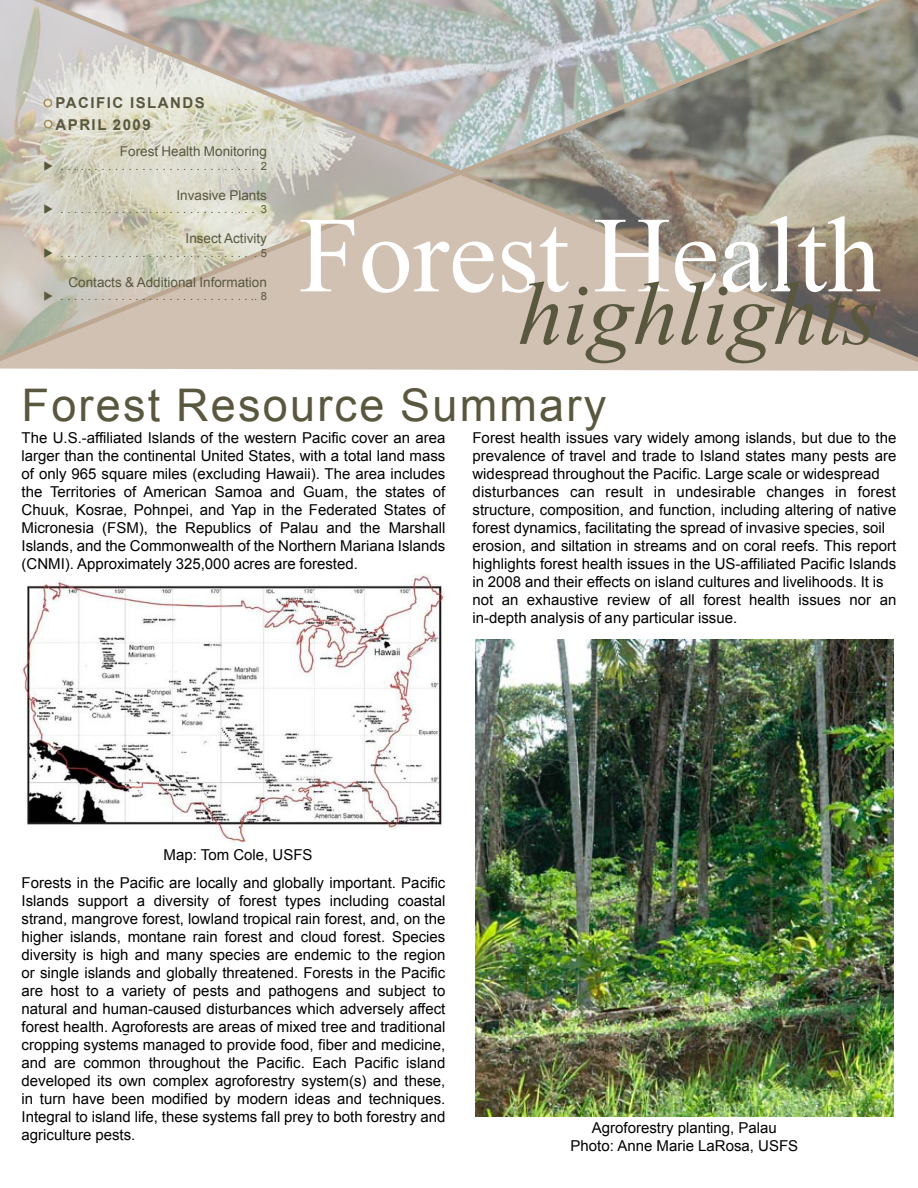
<style>
.page{position:relative;width:918px;height:1188px;background:#fff}
.page>*{position:absolute;margin:0;border:0;box-sizing:border-box;transform-origin:0 0}
.t1{font:108px "Times New Roman";color:#fff}
.t2{font:italic 90px "Times New Roman";color:#59573e}
.t3{font:45px "Arial";letter-spacing:.05em;color:#59573e}
.t4{font:15px/18px "Arial";color:#000;text-align:justify}
.t5{font:700 15px "Arial";letter-spacing:.1em;color:#59573e}
.t6{font:13.5px "Arial";color:#59573e}
.t7{font:11.25px "Arial MT SC800";color:#59573e}
</style>
<div class="page">
<svg style="left:0;top:0;width:918px;height:371px;background:#bdb7ac"></svg>
<img style="left:475px;top:639px;width:419px;height:477px">
<img style="left:20px;top:574px;width:424px;height:272px">
<p class="t5" style="left:56px;top:93px;width:151px">PACIFIC ISLANDS</p>
<p class="t5" style="left:56px;top:115px;width:97px">APRIL 2009</p>
<p class="t6" style="left:120px;top:143px;width:149px">Forest Health Monitoring</p>
<p class="t7" style="left:44px;top:158px;width:225px">◆ . . . . . . . . . . . . . . . . . . . . . . . . . . . . . 2</p>
<p class="t6" style="left:177px;top:186px;width:92px">Invasive Plants</p>
<p class="t7" style="left:44px;top:202px;width:225px">◆ . . . . . . . . . . . . . . . . . . . . . . . . . . . . . 3</p>
<p class="t6" style="left:186px;top:230px;width:83px">Insect Activity</p>
<p class="t7" style="left:44px;top:245px;width:225px">◆ . . . . . . . . . . . . . . . . . . . . . . . . . . . ..5</p>
<p class="t6" style="left:69px;top:273px;width:200px">Contacts &amp; Additional Information</p>
<p class="t7" style="left:44px;top:289px;width:225px">◆ . . . . . . . . . . . . . . . . . . . . . . . . . . . .. 8</p>
<h1 class="t1" style="left:299px;top:183px;width:584px">Forest Health</h1>
<h2 class="t2" style="left:518px;top:252px;width:362px">highlights</h2>
<h3 class="t3" style="left:22px;top:375px;width:586px">Forest Resource Summary</h3>
<p class="t4" style="left:22px;top:429px;width:425px">The U.S.-affiliated Islands of the western Pacific cover an area larger than the continental United States, with a total land mass of only 965 square miles (excluding Hawaii). The area includes the Territories of American Samoa and Guam, the states of Chuuk, Kosrae, Pohnpei, and Yap in the Federated States of Micronesia (FSM), the Republics of Palau and the Marshall Islands, and the Commonwealth of the Northern Mariana Islands (CNMI). Approximately 325,000 acres are forested.</p>
<p class="t4" style="left:472px;top:429px;width:425px;text-align:left">Forest health issues vary widely among islands, but due to the prevalence of travel and trade to Island states many pests are widespread throughout the Pacific. Large scale or widespread disturbances can result in undesirable changes in forest structure, composition, and function, including altering of native forest dynamics, facilitating the spread of invasive species, soil erosion, and siltation in streams and on coral reefs. This report highlights forest health issues in the US-affiliated Pacific Islands in 2008 and their effects on island cultures and livelihoods. It is not an exhaustive review of all forest health issues nor an in-depth analysis of any particular issue.</p>
<p class="t4" style="left:164px;top:846px;width:150px">Map: Tom Cole, USFS</p>
<p class="t4" style="left:22px;top:874px;width:425px">Forests in the Pacific are locally and globally important. Pacific Islands support a diversity of forest types including coastal strand, mangrove forest, lowland tropical rain forest, and, on the higher islands, montane rain forest and cloud forest. Species diversity is high and many species are endemic to the region or single islands and globally threatened. Forests in the Pacific are host to a variety of pests and pathogens and subject to natural and human-caused disturbances which adversely affect forest health. Agroforests are areas of mixed tree and traditional cropping systems managed to provide food, fiber and medicine, and are common throughout the Pacific. Each Pacific island developed its own complex agroforestry system(s) and these, in turn have been modified by modern ideas and techniques.<br>Integral to island life, these systems fall prey to both forestry and agriculture pests.</p>
<p class="t4" style="left:571px;top:1119px;width:229px;text-align:center">Agroforestry planting, Palau<br>Photo: Anne Marie LaRosa, USFS</p>
</div>
